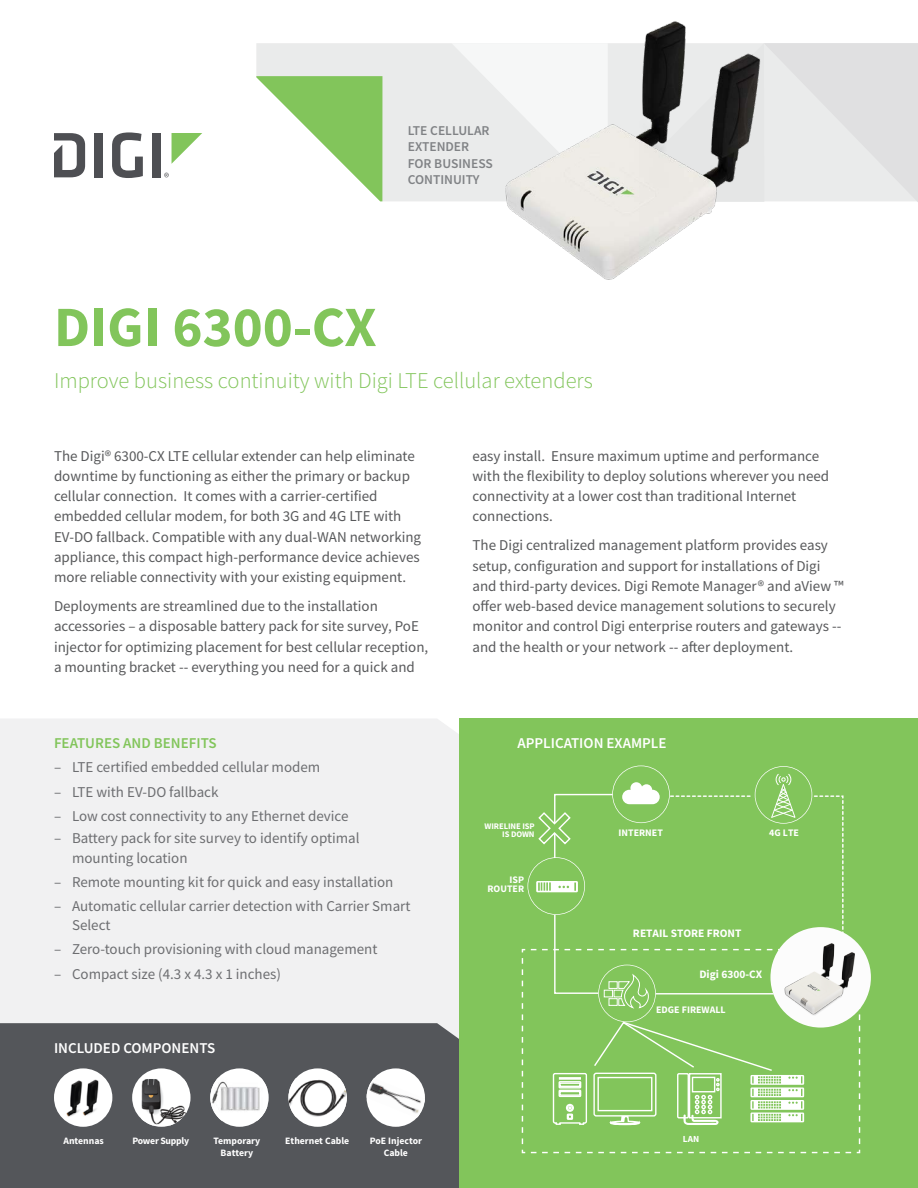
<style>
.page{position:relative;width:918px;height:1188px;background:#fff}
.page>*{position:absolute;margin:0;border:0;box-sizing:border-box;transform-origin:0 0}
.t1{font:700 57px "Source Sans Pro";color:#82c55b}
.Product_Description{font:300 22.5px "Source Sans Pro";color:#82c55b}
.Body_Copy{font:15px/20.2px "Source Sans Pro";color:#58595b}
.Bullets{font:15px/19.5px "Source Sans Pro";color:#6d6e71}
.t2{font:600 15px "Source Sans Pro";color:#fff}
.t3{font:600 15px "Source Sans Pro";color:#82c55b}
.t4{font:600 13.5px "Source Sans Pro";color:#808285}
.t5{font:700 11.4px "Source Sans Pro";color:#fff}
.t6{font:700 10.05px/9.9px "Source Sans Pro";color:#fff;text-align:right}
.t7{font:700 9.75px/12px "Source Sans Pro";color:#fff;text-align:center}
.t8{font:700 9.75px "Source Sans Pro";letter-spacing:-.025em;color:#fff}
.t9{font:700 9.3px "Source Sans Pro";color:#fff}
.t10{font:700 8.55px/8.6px "Source Sans Pro";letter-spacing:-.01em;color:#fff;text-align:right}
</style>
<div class="page">
<div style="left:459px;top:718px;width:459px;height:470px;background:#82c55b"></div>
<div style="left:0;top:719px;width:459px;height:304px;background:#f1f1f2"></div>
<div style="left:0;top:1023px;width:459px;height:165px;background:#54565a"></div>
<div style="left:256px;top:43px;width:195px;height:158px;background:#eaebeb"></div>
<svg style="left:256px;top:76px;width:126px;height:125px"></svg>
<svg style="left:451px;top:43px;width:467px;height:159px;background:#e6e6e7"></svg>
<div style="left:94px;top:133px;width:9px;height:44px;background:#4e4f53"></div>
<svg style="left:112px;top:132px;width:31px;height:46px"></svg>
<div style="left:152px;top:133px;width:9px;height:44px;background:#4e4f53"></div>
<svg style="left:172px;top:133px;width:30px;height:30px"></svg>
<svg style="left:54px;top:133px;width:31px;height:44px"></svg>
<svg style="left:164px;top:173px;width:5px;height:4px"></svg>
<div style="left:210px;top:1068px;width:59px;height:59px;background:#fff;border-radius:50%"></div>
<img style="left:210px;top:1078px;width:57px;height:43px">
<div style="left:367px;top:1068px;width:58px;height:59px;background:#fff;border-radius:50%"></div>
<img style="left:367px;top:1078px;width:58px;height:40px">
<div style="left:132px;top:1068px;width:59px;height:59px;background:#fff;border-radius:50%"></div>
<img style="left:141px;top:1079px;width:46px;height:46px">
<div style="left:54px;top:1068px;width:58px;height:59px;background:#fff;border-radius:50%"></div>
<div style="left:288px;top:1068px;width:59px;height:59px;background:#fff;border-radius:50%"></div>
<img style="left:288px;top:1078px;width:59px;height:39px">
<div style="left:770px;top:927px;width:101px;height:101px;background:#fcfcfc;border-radius:50%"></div>
<svg style="left:522px;top:766px;width:338px;height:387px"></svg>
<img style="left:491px;top:21px;width:279px;height:259px">
<img style="left:66px;top:1079px;width:33px;height:38px">
<p class="t4" style="left:408px;top:121px;width:83px">LTE CELLULAR</p>
<p class="t4" style="left:408px;top:138px;width:63px">EXTENDER</p>
<p class="t4" style="left:408px;top:154px;width:87px">FOR BUSINESS</p>
<p class="t4" style="left:408px;top:171px;width:73px">CONTINUITY</p>
<p class="t1" style="left:54px;top:291px;width:324px">DIGI 6300-CX</p>
<p class="Product_Description" style="left:54px;top:366px;width:540px">Improve business continuity with Digi LTE cellular extenders</p>
<p class="Body_Copy" style="left:54px;top:445px;width:369px">The Digi® 6300-CX LTE cellular extender can help eliminate downtime by functioning as either the primary or backup cellular connection. It comes with a carrier-certified embedded cellular modem, for both 3G and 4G LTE with EV-DO fallback. Compatible with any dual-WAN networking appliance, this compact high-performance device achieves more reliable connectivity with your existing equipment.</p>
<p class="Body_Copy" style="left:54px;top:596px;width:376px">Deployments are streamlined due to the installation accessories – a disposable battery pack for site survey, PoE injector for optimizing placement for best cellular reception, a mounting bracket -- everything you need for a quick and</p>
<p class="Body_Copy" style="left:472px;top:445px;width:358px">easy install. Ensure maximum uptime and performance with the flexibility to deploy solutions wherever you need connectivity at a lower cost than traditional Internet connections.</p>
<p class="Body_Copy" style="left:472px;top:535px;width:373px">The Digi centralized management platform provides easy setup, configuration and support for installations of Digi and third-party devices. Digi Remote Manager® and aView ™ offer web-based device management solutions to securely monitor and control Digi enterprise routers and gateways -- and the health or your network -- after deployment.</p>
<p class="t3" style="left:54px;top:734px;width:164px">FEATURES AND BENEFITS</p>
<p class="t2" style="left:518px;top:734px;width:151px">APPLICATION EXAMPLE</p>
<p class="Bullets" style="left:54px;top:758px;width:268px">– LTE certified embedded cellular modem</p>
<p class="Bullets" style="left:54px;top:782px;width:166px">– LTE with EV-DO fallback</p>
<p class="Bullets" style="left:54px;top:806px;width:296px">– Low cost connectivity to any Ethernet device</p>
<p class="Bullets" style="left:72px;top:828px;width:289px;text-indent:-18px">– Battery pack for site survey to identify optimal mounting location</p>
<p class="Bullets" style="left:54px;top:872px;width:341px">– Remote mounting kit for quick and easy installation</p>
<p class="Bullets" style="left:72px;top:896px;width:340px;text-indent:-18px">– Automatic cellular carrier detection with Carrier Smart<br>Select</p>
<p class="Bullets" style="left:54px;top:940px;width:325px">– Zero-touch provisioning with cloud management</p>
<p class="Bullets" style="left:54px;top:964px;width:229px">– Compact size (4.3 x 4.3 x 1 inches)</p>
<p class="t10" style="left:485px;top:822px;width:52px">WIRELINE ISP<br>IS DOWN</p>
<p class="t6" style="left:769px;top:828px;width:31px">4G LTE</p>
<p class="t6" style="left:619px;top:828px;width:46px">INTERNET</p>
<p class="t6" style="left:488px;top:875px;width:38px">ISP<br>ROUTER</p>
<p class="t5" style="left:633px;top:926px;width:110px">RETAIL STORE FRONT</p>
<p class="t5" style="left:699px;top:967px;width:64px">Digi 6300-CX</p>
<p class="t2" style="left:54px;top:1038px;width:163px">INCLUDED COMPONENTS</p>
<p class="t7" style="left:63px;top:1135px;width:42px">Antennas</p>
<p class="t7" style="left:213px;top:1135px;width:48px">Temporary<br>Battery</p>
<p class="t7" style="left:370px;top:1135px;width:54px">PoE Injector<br>Cable</p>
<p class="t8" style="left:132px;top:1134px;width:58px">Power Supply</p>
<p class="t7" style="left:285px;top:1135px;width:66px">Ethernet Cable</p>
<p class="t6" style="left:656px;top:1005px;width:71px">EDGE FIREWALL</p>
<p class="t9" style="left:683px;top:1132px;width:18px">LAN</p>
</div>
